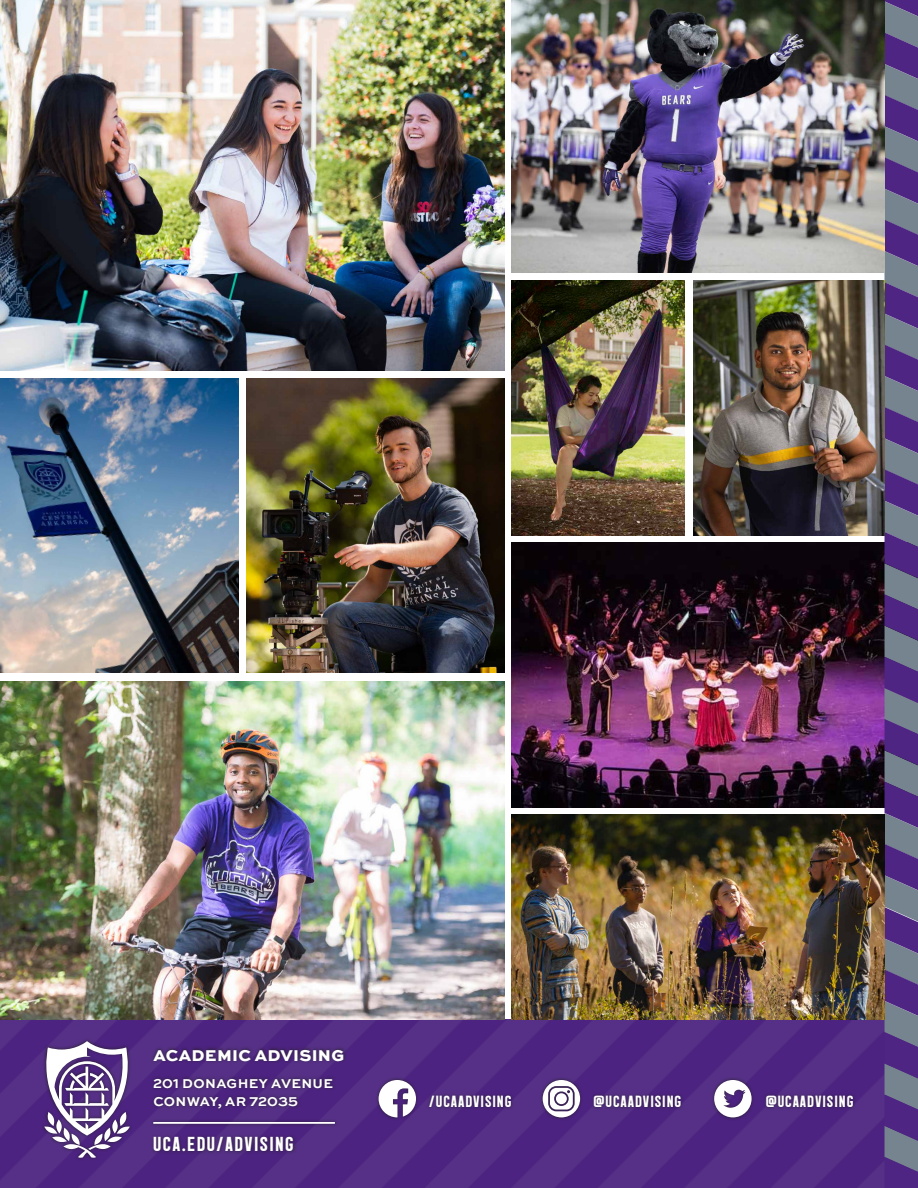
<style>
.page{position:relative;width:918px;height:1188px;background:#fff}
.page>*{position:absolute;margin:0;border:0;box-sizing:border-box;transform-origin:0 0}
.t1{font:22.5px "Double Porter 5";letter-spacing:.06em;color:#fff}
.t2{font:18px "Double Porter 5";letter-spacing:.05em;color:#fff}
.t3{font:800 16.5px "Sweet Sans Pro";letter-spacing:.015em;color:#fff}
.t4{font:700 13.5px "Sweet Sans Pro";letter-spacing:.015em;color:#fff}
</style>
<div class="page">
<div style="left:0;top:1020px;width:885px;height:168px;background:#512b83"></div>
<div style="left:150px;top:1046px;width:197px;height:109px;background:#231f20;opacity:.75"></div>
<hr style="left:153px;top:1122px;width:182px;height:2px;background:#fff">
<div style="left:375px;top:1077px;width:482px;height:44px;background:#231f20;opacity:.75"></div>
<svg style="left:543px;top:1080px;width:37px;height:37px"></svg>
<div style="left:556px;top:1093px;width:11px;height:11px;background:#fff;border-radius:50%"></div>
<svg style="left:714px;top:1080px;width:38px;height:37px"></svg>
<svg style="left:379px;top:1080px;width:37px;height:37px"></svg>
<img style="left:0;top:0;width:504px;height:370px">
<img style="left:512px;top:543px;width:373px;height:264px">
<img style="left:246px;top:379px;width:258px;height:294px">
<img style="left:512px;top:281px;width:173px;height:254px">
<svg style="left:885px;top:0;width:33px;height:1188px;background:#625488"></svg>
<img style="left:693px;top:281px;width:192px;height:254px">
<img style="left:0;top:681px;width:504px;height:339px">
<img style="left:512px;top:815px;width:373px;height:205px">
<img style="left:512px;top:0;width:373px;height:273px">
<img style="left:0;top:379px;width:238px;height:294px">
<div style="left:41px;top:1038px;width:92px;height:123px;background:#522e81"></div>
<svg style="left:44px;top:1041px;width:86px;height:117px"></svg>
<p class="t3" style="left:153px;top:1043px;width:193px">ACADEMIC ADVISING</p>
<p class="t4" style="left:153px;top:1073px;width:181px">201 DONAGHEY AVENUE</p>
<p class="t4" style="left:153px;top:1091px;width:146px">CONWAY, AR 72035</p>
<p class="t1" style="left:153px;top:1131px;width:142px">UCA.EDU/ADVISING</p>
<p class="t2" style="left:429px;top:1091px;width:84px">/UCAADVISING</p>
<p class="t2" style="left:594px;top:1091px;width:89px">@UCAADVISING</p>
<p class="t2" style="left:766px;top:1091px;width:89px">@UCAADVISING</p>
</div>
